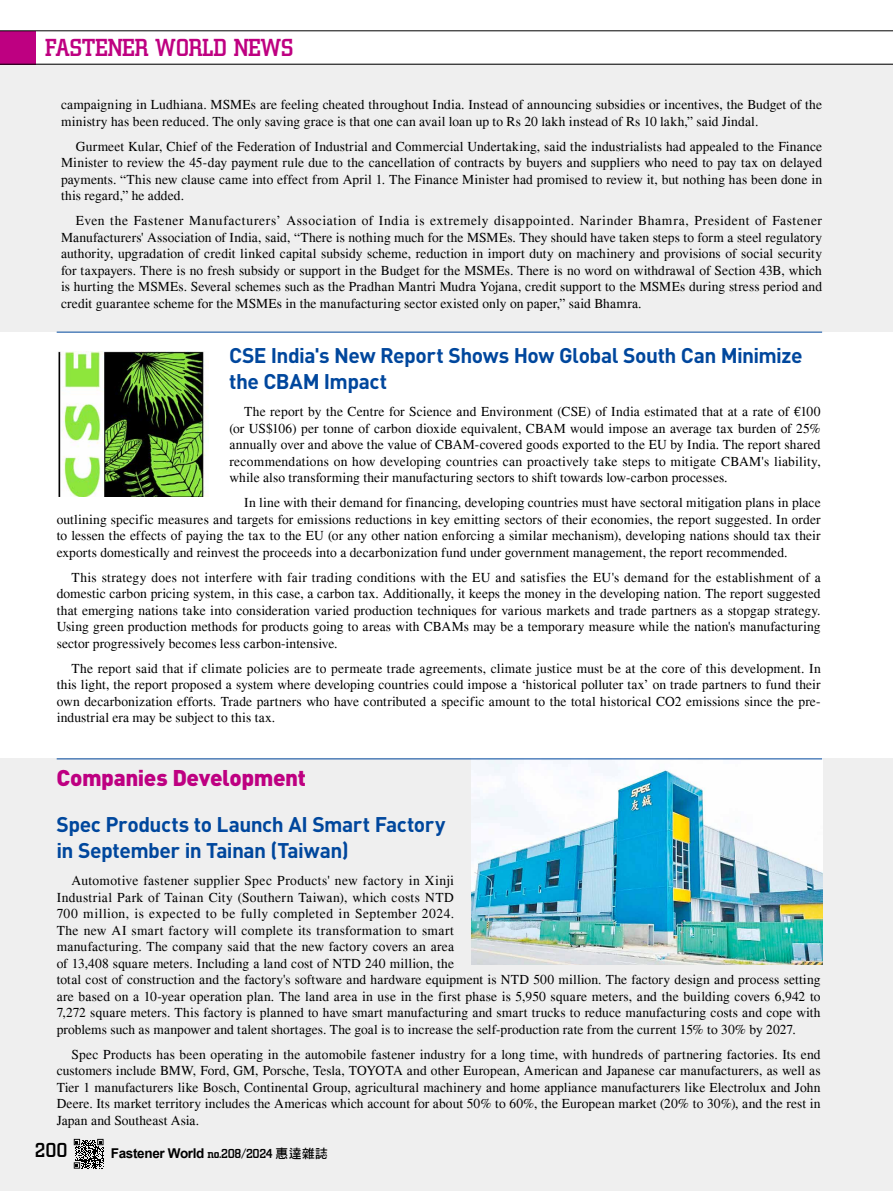
<style>
.page{position:relative;width:893px;height:1191px;background:#fff}
.page>*{position:absolute;margin:0;border:0;box-sizing:border-box;transform-origin:0 0}
.t1{font:500 25.5px "City D";letter-spacing:-.025em;color:#be0081}
.t2{font:900 22.5px "DIN Pro";letter-spacing:-.02em;color:#be0081}
.t3{font:700 21px/25.5px "DIN Pro";letter-spacing:-.025em;color:#00479d}
.t4{font:500 21px "City D";color:#000}
.t5{font:13.5px/16.5px "Times";letter-spacing:.01em;color:#000;text-align:justify}
.t6{font:700 13.5px "Arial";letter-spacing:-.025em;color:#000}
.s1{font-family:"City D";font-weight:500}
.s2{font-family:"DF Hei Std W7";font-weight:400;font-size:12.75px}
</style>
<div class="page">
<div style="left:0;top:63px;width:893px;height:269px;background:#efefef"></div>
<div style="left:0;top:758px;width:893px;height:433px;background:#efefef"></div>
<div style="left:0;top:31px;width:36px;height:33px;background:#be0081"></div>
<hr style="left:0;top:64px;width:893px;height:1px;background:#000">
<hr style="left:0;top:31px;width:893px;height:1px;background:#000">
<svg style="left:74px;top:1138px;width:30px;height:30px"></svg>
<img style="left:471px;top:759px;width:351px;height:205px">
<hr style="left:57px;top:332px;width:765px;height:1px;background:#00479d">
<hr style="left:57px;top:758px;width:765px;height:1px;background:#00479d">
<img style="left:58px;top:352px;width:150px;height:144px">
<h1 class="t1" style="left:45px;top:34px;width:250px">FASTENER WORLD NEWS</h1>
<p class="t5" style="left:61px;top:96px;width:762px">campaigning in Ludhiana. MSMEs are feeling cheated throughout India. Instead of announcing subsidies or incentives, the Budget of the ministry has been reduced. The only saving grace is that one can avail loan up to Rs 20 lakh instead of Rs 10 lakh,” said Jindal.</p>
<p class="t5" style="left:61px;top:138px;width:763px;text-indent:15px">Gurmeet Kular, Chief of the Federation of Industrial and Commercial Undertaking, said the industrialists had appealed to the Finance Minister to review the 45-day payment rule due to the cancellation of contracts by buyers and suppliers who need to pay tax on delayed payments. “This new clause came into effect from April 1. The Finance Minister had promised to review it, but nothing has been done in this regard,” he added.</p>
<p class="t5" style="left:61px;top:212px;width:763px;text-indent:15px">Even the Fastener Manufacturers’ Association of India is extremely disappointed. Narinder Bhamra, President of Fastener Manufacturers' Association of India, said, “There is nothing much for the MSMEs. They should have taken steps to form a steel regulatory authority, upgradation of credit linked capital subsidy scheme, reduction in import duty on machinery and provisions of social security for taxpayers. There is no fresh subsidy or support in the Budget for the MSMEs. There is no word on withdrawal of Section 43B, which is hurting the MSMEs. Several schemes such as the Pradhan Mantri Mudra Yojana, credit support to the MSMEs during stress period and credit guarantee scheme for the MSMEs in the manufacturing sector existed only on paper,” said Bhamra.</p>
<h3 class="t3" style="left:229px;top:342px;width:575px">CSE India's New Report Shows How Global South Can Minimize the CBAM Impact</h3>
<p class="t5" style="left:229px;top:403px;width:593px;text-indent:15px">The report by the Centre for Science and Environment (CSE) of India estimated that at a rate of €100 (or US$106) per tonne of carbon dioxide equivalent, CBAM would impose an average tax burden of 25% annually over and above the value of CBAM-covered goods exported to the EU by India. The report shared recommendations on how developing countries can proactively take steps to mitigate CBAM's liability, while also transforming their manufacturing sectors to shift towards low-carbon processes.</p>
<p class="t5" style="left:57px;top:494px;width:765px;text-indent:188px">In line with their demand for financing, developing countries must have sectoral mitigation plans in place outlining specific measures and targets for emissions reductions in key emitting sectors of their economies, the report suggested. In order to lessen the effects of paying the tax to the EU (or any other nation enforcing a similar mechanism), developing nations should tax their exports domestically and reinvest the proceeds into a decarbonization fund under government management, the report recommended.</p>
<p class="t5" style="left:57px;top:568px;width:765px;text-indent:15px">This strategy does not interfere with fair trading conditions with the EU and satisfies the EU's demand for the establishment of a domestic carbon pricing system, in this case, a carbon tax. Additionally, it keeps the money in the developing nation. The report suggested that emerging nations take into consideration varied production techniques for various markets and trade partners as a stopgap strategy.<br>Using green production methods for products going to areas with CBAMs may be a temporary measure while the nation's manufacturing sector progressively becomes less carbon-intensive.</p>
<p class="t5" style="left:57px;top:659px;width:766px;text-indent:15px">The report said that if climate policies are to permeate trade agreements, climate justice must be at the core of this development. In this light, the report proposed a system where developing countries could impose a ‘historical polluter tax’ on trade partners to fund their own decarbonization efforts. Trade partners who have contributed a specific amount to the total historical CO2 emissions since the pre&shy;industrial era may be subject to this tax.</p>
<h2 class="t2" style="left:56px;top:762px;width:251px">Companies Development</h2>
<h3 class="t3" style="left:56px;top:811px;width:391px">Spec Products to Launch AI Smart Factory in September in Tainan (Taiwan)</h3>
<p class="t5" style="left:57px;top:872px;width:765px;text-align:left;text-indent:15px">Automotive fastener supplier Spec Products' new factory in Xinji<br>Industrial Park of Tainan City (Southern Taiwan), which costs NTD<br>700 million, is expected to be fully completed in September 2024.<br>The new AI smart factory will complete its transformation to smart<br>manufacturing. The company said that the new factory covers an area<br>of 13,408 square meters. Including a land cost of NTD 240 million, the<br>total cost of construction and the factory's software and hardware equipment is NTD 500 million. The factory design and process setting are based on a 10-year operation plan. The land area in use in the first phase is 5,950 square meters, and the building covers 6,942 to 7,272 square meters. This factory is planned to have smart manufacturing and smart trucks to reduce manufacturing costs and cope with problems such as manpower and talent shortages. The goal is to increase the self-production rate from the current 15% to 30% by 2027.</p>
<p class="t5" style="left:57px;top:1045px;width:765px;text-indent:15px">Spec Products has been operating in the automobile fastener industry for a long time, with hundreds of partnering factories. Its end customers include BMW, Ford, GM, Porsche, Tesla, TOYOTA and other European, American and Japanese car manufacturers, as well as Tier 1 manufacturers like Bosch, Continental Group, agricultural machinery and home appliance manufacturers like Electrolux and John Deere. Its market territory includes the Americas which account for about 50% to 60%, the European market (20% to 30%), and the rest in Japan and Southeast Asia.</p>
<h3 class="t4" style="left:35px;top:1138px;width:34px">200</h3>
<p class="t6" style="left:111px;top:1144px;width:219px">Fastener World <span class="s1">no.208/2024</span> <span class="s2">惠達雜誌</span></p>
</div>
